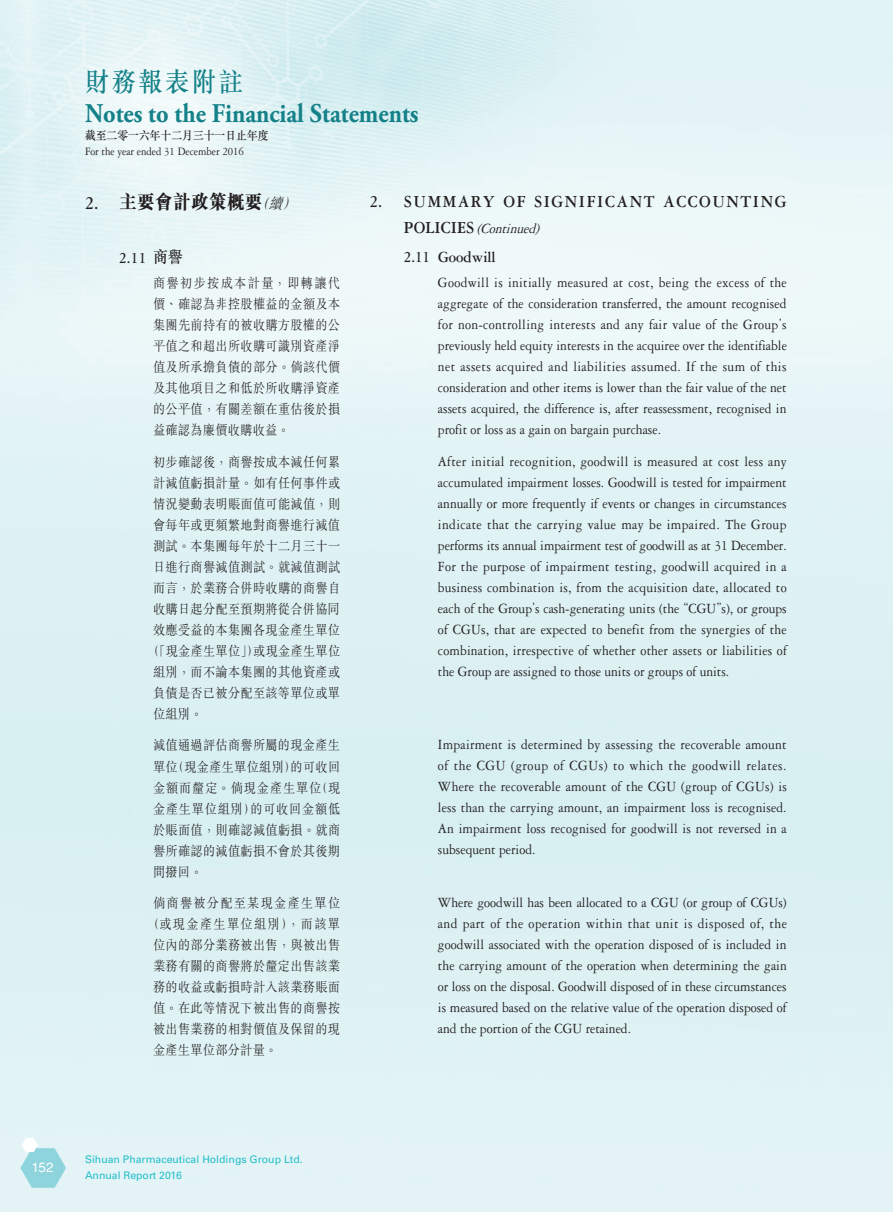
<style>
.page{position:relative;width:893px;height:1212px;background:#fff}
.page>*{position:absolute;margin:0;border:0;box-sizing:border-box;transform-origin:0 0}
.t1{font:700 27px "Adobe Garamond Pro";color:#148189;scale:.9 1}
.t2{font:500 27px "M Sung HK";letter-spacing:.1em;color:#148189;scale:.9 1}
._8__標題-C{font:800 19.5px "M Sung HK";letter-spacing:.025em;color:#231f20;scale:.9 1}
._3__標題{font:700 18px "Garamond 3 LT Std";letter-spacing:.095em;color:#231f20;scale:.9 1}
._4__副標題{font:700 16.5px "Garamond 3 LT Std";color:#231f20;scale:.9 1}
._9__副標題-C{font:700 16.5px "Garamond 3 LT Std";color:#231f20;scale:.9 1}
._1__內文{font:15px/21px "Garamond 3 LT Std";color:#231f20;text-align:justify;scale:.9 1}
._3__標題-2{font:italic 15px "Garamond 3 LT Std";color:#231f20;scale:.9 1}
._6__內文-C{font:300 13.5px/21px "M Sung HK";letter-spacing:.03em;color:#231f20;text-align:justify;scale:.9 1}
._6__內文-C-2{font:300 13.5px "M Sung HK";letter-spacing:.11em;color:#231f20;scale:.9 1}
.t3{font:13.5px "Helvetica LT Std";color:#fff}
.t4{font:12px "Garamond 3 LT Std";color:#231f20;scale:.9 1}
.t5{font:500 12px "M Sung HK";color:#231f20;scale:.9 1}
.t6{font:10.5px/16.5px "Univers LT Std";color:#23bec9}
.s1{font-weight:700;font-style:normal;font-size:18px}
.s2{font-family:"Garamond 3 LT Std";font-weight:700}
.s3{font-weight:300;font-style:italic;font-size:15px}
.s4{font-family:"M Sung HK";font-weight:500}
</style>
<div class="page">
<svg style="left:20px;top:1138px;width:46px;height:50px;background:#b3e2e7"></svg>
<h1 class="t2" style="left:85px;top:63px;width:177px">財務報表附註</h1>
<h1 class="t1" style="left:85px;top:98px;width:372px">Notes to the Financial Statements</h1>
<p class="t5" style="left:85px;top:127px;width:205px">截至二零一六年十二月三十一日止年度</p>
<p class="t4" style="left:85px;top:145px;width:178px">For the year ended 31 December 2016</p>
<p class="_3__標題" style="left:370px;top:192px;width:464px">2. SUMMARY OF SIGNIFICANT ACCOUNTING</p>
<p class="_3__標題-2" style="left:404px;top:220px;width:156px"><span class="s1">P O L I C I E S</span> (Continued)</p>
<p class="_4__副標題" style="left:404px;top:248px;width:103px">2.11 Goodwill</p>
<p class="_1__內文" style="left:438px;top:272px;width:389px">Goodwill is initially measured at cost, being the excess of the aggregate of the consideration transferred, the amount recognised for non-controlling interests and any fair value of the Group’s previously held equity interests in the acquiree over the identifiable net assets acquired and liabilities assumed. If the sum of this consideration and other items is lower than the fair value of the net assets acquired, the difference is, after reassessment, recognised in profit or loss as a gain on bargain purchase.</p>
<p class="_1__內文" style="left:438px;top:451px;width:389px">After initial recognition, goodwill is measured at cost less any accumulated impairment losses. Goodwill is tested for impairment annually or more frequently if events or changes in circumstances indicate that the carrying value may be impaired. The Group performs its annual impairment test of goodwill as at 31 December.<br>For the purpose of impairment testing, goodwill acquired in a business combination is, from the acquisition date, allocated to each of the Group’s cash-generating units (the “CGU”s), or groups of CGUs, that are expected to benefit from the synergies of the combination, irrespective of whether other assets or liabilities of the Group are assigned to those units or groups of units.</p>
<p class="_8__標題-C" style="left:85px;top:192px;width:241px"><span class="s2">2.</span> 主要會計政策概要<span class="s3">（續）</span></p>
<p class="_9__副標題-C" style="left:119px;top:249px;width:73px">2.11 <span class="s4">商譽</span></p>
<p class="_6__內文-C" style="left:153px;top:272px;width:209px">商譽初步按成本計量，即轉讓代價、確認為非控股權益的金額及本集團先前持有的被收購方股權的公平值之和超出所收購可識別資產淨值及所承擔負債的部分。倘該代價及其他項目之和低於所收購淨資產的公平值，有關差額在重估後於損益確認為廉價收購收益。</p>
<p class="_6__內文-C" style="left:153px;top:451px;width:209px">初步確認後，商譽按成本減任何累</p>
<p class="_6__內文-C" style="left:153px;top:472px;width:209px">計減值虧損計量。如有任何事件或</p>
<p class="_6__內文-C" style="left:153px;top:493px;width:209px">情況變動表明賬面值可能減值，則</p>
<p class="_6__內文-C" style="left:153px;top:514px;width:209px">會每年或更頻繁地對商譽進行減值</p>
<p class="_6__內文-C" style="left:153px;top:535px;width:209px">測試。本集團每年於十二月三十一</p>
<p class="_6__內文-C" style="left:153px;top:556px;width:209px">日進行商譽減值測試。就減值測試</p>
<p class="_6__內文-C" style="left:153px;top:577px;width:209px">而言，於業務合併時收購的商譽自</p>
<p class="_6__內文-C" style="left:153px;top:598px;width:209px">收購日起分配至預期將從合併協同</p>
<p class="_6__內文-C" style="left:153px;top:619px;width:209px">效應受益的本集團各現金產生單位</p>
<p class="_6__內文-C" style="left:147px;top:640px;width:216px">（「現金產生單位」）或現金產生單位</p>
<p class="_6__內文-C" style="left:153px;top:661px;width:209px">組別，而不論本集團的其他資產或</p>
<p class="_6__內文-C" style="left:153px;top:682px;width:209px">負債是否已被分配至該等單位或單</p>
<p class="_6__內文-C" style="left:153px;top:703px;width:57px">位組別。</p>
<p class="_6__內文-C" style="left:153px;top:734px;width:209px">減值通過評估商譽所屬的現金產生單位（現金產生單位組別）的可收回金額而釐定。倘現金產生單位（現金產生單位組別）的可收回金額低於賬面值，則確認減值虧損。就商譽所確認的減值虧損不會於其後期間撥回。</p>
<p class="_6__內文-C-2" style="left:153px;top:893px;width:209px">倘商譽被分配至某現金產生單位</p>
<p class="_6__內文-C-2" style="left:147px;top:914px;width:216px">（或現金產生單位組別），而該單</p>
<p class="_6__內文-C" style="left:153px;top:934px;width:209px">位內的部分業務被出售，與被出售</p>
<p class="_6__內文-C" style="left:153px;top:955px;width:209px">業務有關的商譽將於釐定出售該業</p>
<p class="_6__內文-C" style="left:153px;top:976px;width:209px">務的收益或虧損時計入該業務賬面</p>
<p class="_6__內文-C" style="left:153px;top:997px;width:209px">值。在此等情況下被出售的商譽按</p>
<p class="_6__內文-C" style="left:153px;top:1018px;width:209px">被出售業務的相對價值及保留的現</p>
<p class="_6__內文-C" style="left:153px;top:1039px;width:140px">金產生單位部分計量。</p>
<p class="_1__內文" style="left:438px;top:734px;width:389px">Impairment is determined by assessing the recoverable amount of the CGU (group of CGUs) to which the goodwill relates.<br>Where the recoverable amount of the CGU (group of CGUs) is less than the carrying amount, an impairment loss is recognised.<br>An impairment loss recognised for goodwill is not reversed in a subsequent period.</p>
<p class="_1__內文" style="left:438px;top:892px;width:389px">Where goodwill has been allocated to a CGU (or group of CGUs) and part of the operation within that unit is disposed of, the goodwill associated with the operation disposed of is included in the carrying amount of the operation when determining the gain or loss on the disposal. Goodwill disposed of in these circumstances is measured based on the relative value of the operation disposed of and the portion of the CGU retained.</p>
<p class="t3" style="left:32px;top:1159px;width:23px">152</p>
<p class="t6" style="left:85px;top:1151px;width:219px">Sihuan Pharmaceutical Holdings Group Ltd.<br>Annual Report 2016</p>
</div>
